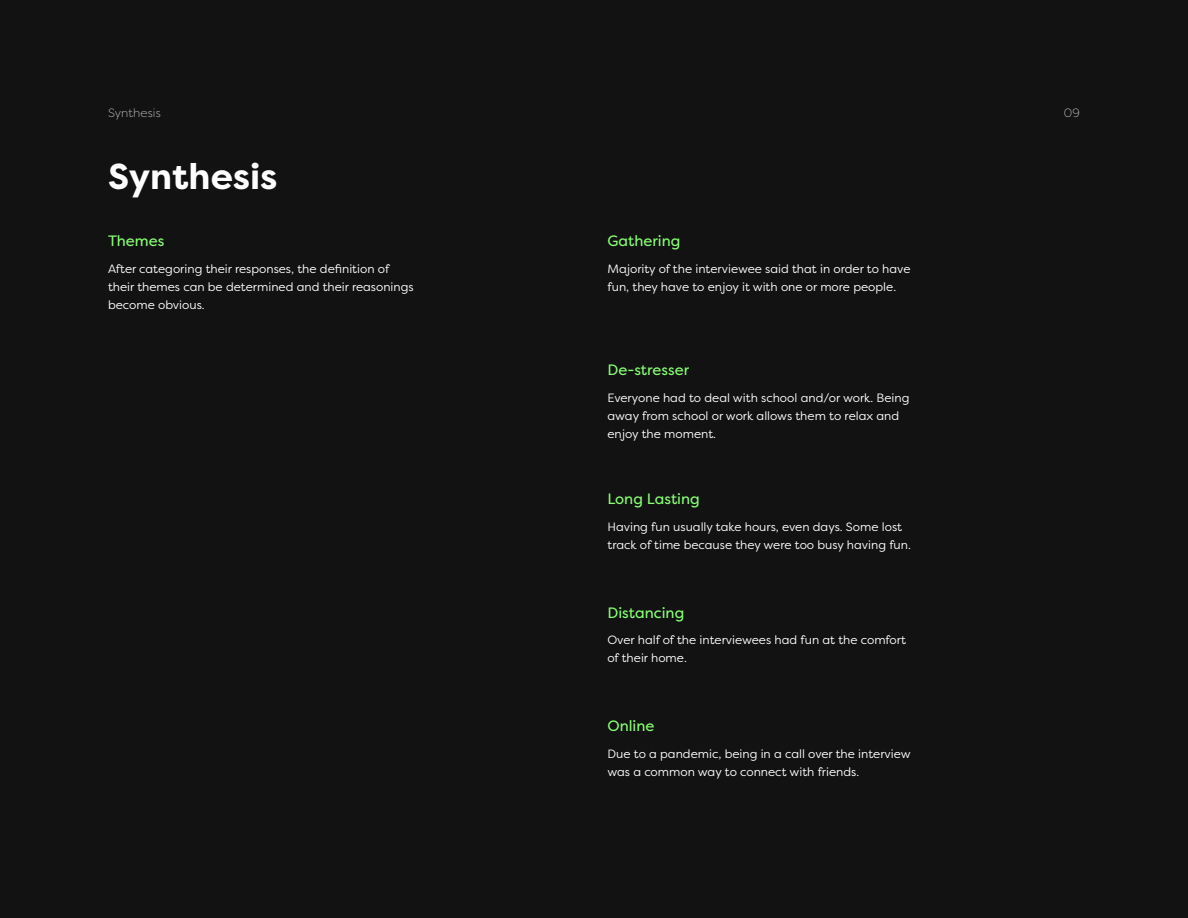
<style>
.page{position:relative;width:1188px;height:918px;background:#121212}
.page>*{position:absolute;margin:0;border:0;box-sizing:border-box;transform-origin:0 0}
.t1{font:700 36px "Filson Pro";color:#fff}
.t2{font:15px "Filson Pro";color:#87ff74}
.t3{font:12px/18px "Filson Pro";color:#fff}
.t4{font:300 12px "Filson Pro";letter-spacing:.01em;color:#c0c0c0}
</style>
<div class="page">
<p class="t4" style="left:108px;top:105px;width:54px">Synthesis</p>
<h1 class="t1" style="left:108px;top:154px;width:171px">Synthesis</h1>
<p class="t2" style="left:108px;top:231px;width:58px">Themes</p>
<p class="t2" style="left:608px;top:231px;width:74px">Gathering</p>
<p class="t3" style="left:108px;top:259px;width:307px">After categoring their responses, the definition of their themes can be determined and their reasonings become obvious.</p>
<p class="t3" style="left:608px;top:259px;width:305px">Majority of the interviewee said that in order to have fun, they have to enjoy it with one or more people.</p>
<p class="t2" style="left:608px;top:360px;width:83px">De-stresser</p>
<p class="t3" style="left:608px;top:388px;width:304px">Everyone had to deal with school and/or work. Being away from school or work allows them to relax and enjoy the moment.</p>
<p class="t2" style="left:608px;top:489px;width:94px">Long Lasting</p>
<p class="t3" style="left:608px;top:517px;width:305px">Having fun usually take hours, even days. Some lost track of time because they were too busy having fun.</p>
<p class="t2" style="left:608px;top:602px;width:78px">Distancing</p>
<p class="t3" style="left:608px;top:631px;width:300px">Over half of the interviewees had fun at the comfort of their home.</p>
<p class="t2" style="left:608px;top:716px;width:48px">Online</p>
<p class="t3" style="left:608px;top:744px;width:305px">Due to a pandemic, being in a call over the interview was a common way to connect with friends.</p>
<p class="t4" style="left:1064px;top:105px;width:18px">09</p>
</div>
